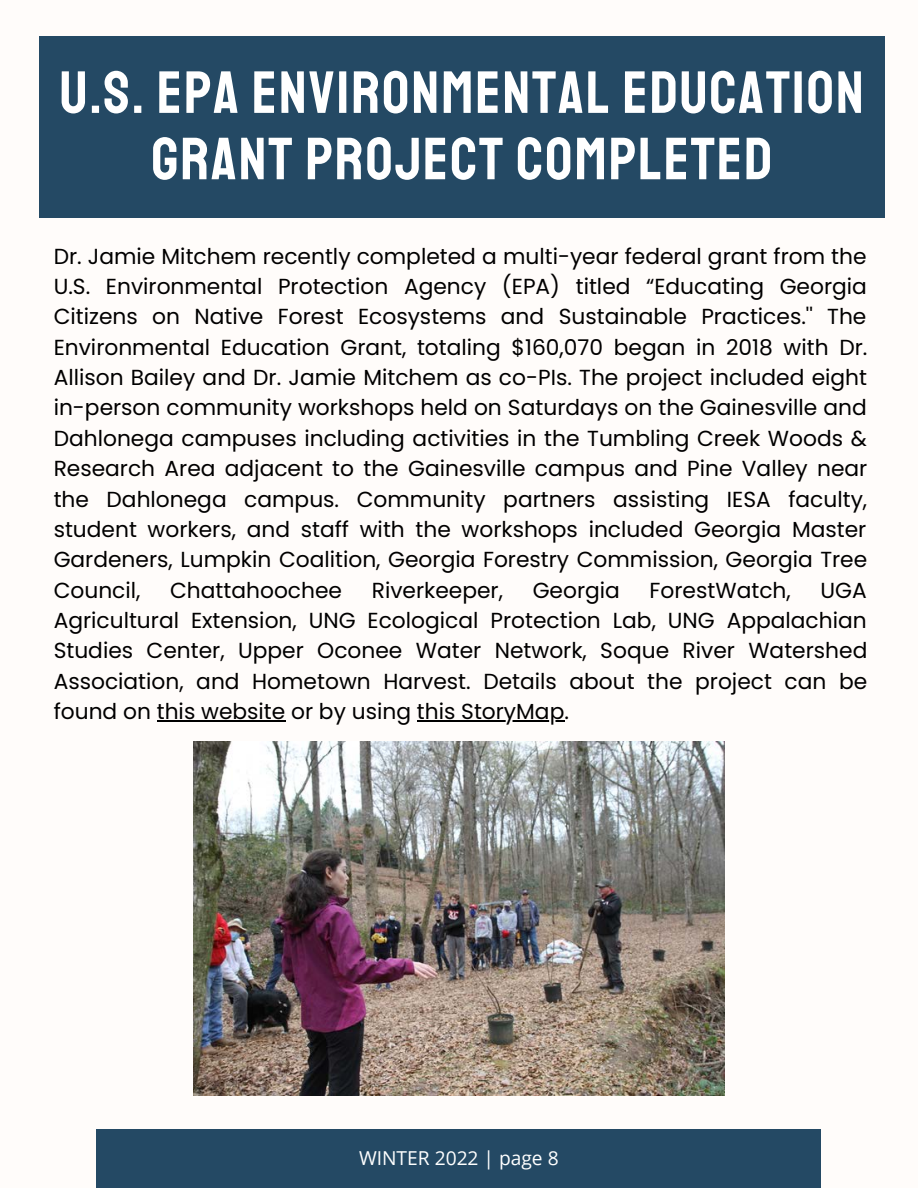
<style>
.page{position:relative;width:918px;height:1188px;background:#fffcfa}
.page>*{position:absolute;margin:0;border:0;box-sizing:border-box;transform-origin:0 0}
.t1{font:59.7px/66.3px "Staatliches";letter-spacing:.035em;color:#fff;text-align:center}
.t2{font:21.75px/30.3px "Poppins";color:#000;text-align:justify}
.t3{font:19.2px "Open Sans";color:#fff}
</style>
<div class="page">
<div style="left:96px;top:1129px;width:725px;height:59px;background:#244964"></div>
<div style="left:39px;top:37px;width:845px;height:181px;background:#244964"></div>
<hr style="left:157px;top:720px;width:128px;height:1px;background:#000">
<hr style="left:417px;top:720px;width:147px;height:1px;background:#000">
<img style="left:193px;top:742px;width:531px;height:354px">
<h1 class="t1" style="left:60px;top:60px;width:805px">U.S. EPA ENVIRONMENTAL EDUCATION<br>GRANT PROJECT COMPLETED</h1>
<p class="t2" style="left:54px;top:241px;width:815px">Dr. Jamie Mitchem recently completed a multi-year federal grant from the U.S. Environmental Protection Agency (EPA) titled “Educating Georgia Citizens on Native Forest Ecosystems and Sustainable Practices.'' The Environmental Education Grant, totaling $160,070 began in 2018 with Dr.<br>Allison Bailey and Dr. Jamie Mitchem as co-PIs. The project included eight in-person community workshops held on Saturdays on the Gainesville and Dahlonega campuses including activities in the Tumbling Creek Woods &amp; Research Area adjacent to the Gainesville campus and Pine Valley near the Dahlonega campus. Community partners assisting IESA faculty, student workers, and staff with the workshops included Georgia Master Gardeners, Lumpkin Coalition, Georgia Forestry Commission, Georgia Tree Council,</p>
<p class="t2" style="left:170px;top:575px;width:173px">Chattahoochee</p>
<p class="t2" style="left:372px;top:575px;width:133px">Riverkeeper,</p>
<p class="t2" style="left:533px;top:575px;width:89px">Georgia</p>
<p class="t2" style="left:650px;top:575px;width:143px">ForestWatch,</p>
<p class="t2" style="left:54px;top:575px;width:815px;text-indent:767px">UGA Agricultural Extension, UNG Ecological Protection Lab, UNG Appalachian Studies Center, Upper Oconee Water Network, Soque River Watershed Association, and Hometown Harvest. Details about the project can be found on this website or by using this StoryMap.</p>
<p class="t3" style="left:359px;top:1144px;width:201px">WINTER 2022 | page 8</p>
</div>
